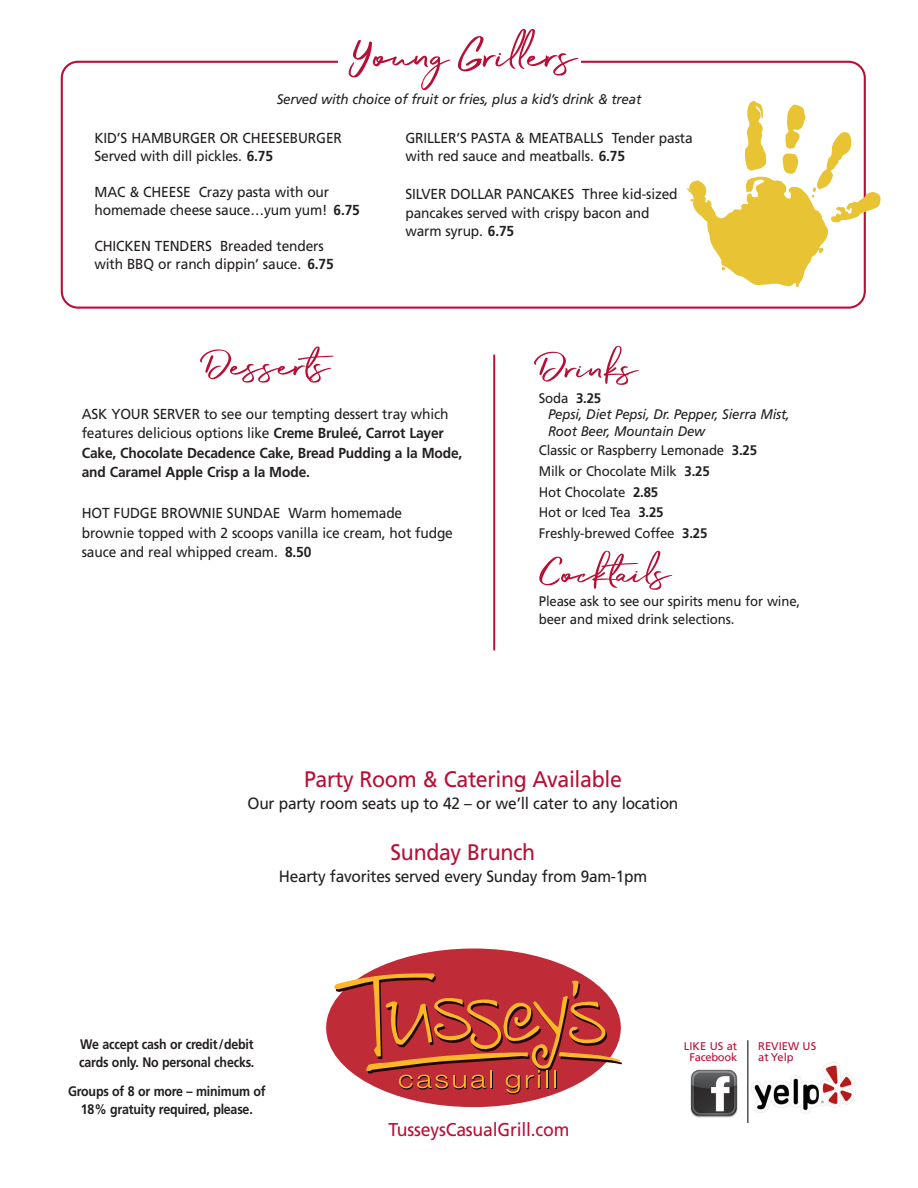
<style>
.page{position:relative;width:918px;height:1188px;background:#fff}
.page>*{position:absolute;margin:0;border:0;box-sizing:border-box;transform-origin:0 0}
.t1{font:75.75px "The Saturday Clean";color:#b90f36;scale:1.18 1}
.t2{font:63.45px "The Saturday Clean";color:#b90f36;scale:1.28 1}
.t3{font:63.45px "The Saturday Clean";color:#b90f36;scale:1.25 1}
.t4{font:22.5px "Frutiger";letter-spacing:-.015em;color:#b90f36;scale:.95 1}
.t5{font:18.6px "Frutiger";letter-spacing:-.01em;color:#b90f36;scale:.95 1}
.t6{font:16.35px "Frutiger";letter-spacing:-.015em;color:#231f20;scale:.95 1}
.t7{font:14.55px/18.8px "Frutiger";letter-spacing:-.01em;color:#231f20;scale:.95 1}
.t8{font:700 14.55px/19.5px "Frutiger";letter-spacing:-.01em;color:#231f20;scale:.95 1}
.t9{font:13.95px/18.1px "Frutiger";letter-spacing:-.01em;color:#231f20;scale:.95 1}
.t10{font:italic 13.95px/16.2px "Frutiger";letter-spacing:-.01em;color:#231f20;scale:.95 1}
.t11{font:700 13.8px/17.9px "Frutiger";letter-spacing:-.015em;color:#231f20;scale:.9 1}
.t12{font:11.1px/11.1px "Frutiger";letter-spacing:-.02em;color:#b90f36;text-align:center}
.t13{font:11.1px/11.1px "Frutiger";color:#b90f36}
.s1{font-weight:700}
.s2{font-weight:400}
.s3{font-style:normal}
.s4{font-weight:700;font-style:normal}
</style>
<div class="page">
<div style="left:326px;top:949px;width:295px;height:158px;background:#bf2b37;border-radius:50%"></div>
<svg style="left:334px;top:973px;width:288px;height:121px"></svg>
<svg style="left:61px;top:61px;width:805px;height:248px"></svg>
<svg style="left:687px;top:101px;width:193px;height:186px"></svg>
<div style="left:338px;top:40px;width:242px;height:41px;background:#fff"></div>
<hr style="left:493px;top:355px;width:2px;height:295px;background:#b90f36">
<img style="left:748px;top:1060px;width:107px;height:54px">
<img style="left:690px;top:1070px;width:48px;height:48px">
<hr style="left:747px;top:1040px;width:1px;height:83px;background:#231f20">
<p class="t1" style="left:348px;top:-4px;width:196px">YoungGrillers</p>
<p class="t10" style="left:277px;top:92px;width:385px">Served with choice of fruit or fries, plus a kid’s drink &amp; treat</p>
<p class="t7" style="left:95px;top:129px;width:262px">KID’S HAMBURGER OR CHEESEBURGER<br>Served with dill pickles. <span class="s1">6.75</span></p>
<p class="t7" style="left:95px;top:183px;width:281px">MAC &amp; CHEESE Crazy pasta with our homemade cheese sauce…yum yum! <span class="s1">6.75</span></p>
<p class="t7" style="left:95px;top:237px;width:253px">CHICKEN TENDERS Breaded tenders with BBQ or ranch dippin’ sauce. <span class="s1">6.75</span></p>
<p class="t7" style="left:405px;top:129px;width:304px">GRILLER’S PASTA &amp; MEATBALLS Tender pasta with red sauce and meatballs. <span class="s1">6.75</span></p>
<p class="t7" style="left:405px;top:186px;width:288px">SILVER DOLLAR PANCAKES Three kid-sized pancakes served with crispy bacon and warm syrup. <span class="s1">6.75</span></p>
<p class="t3" style="left:206px;top:316px;width:101px">Desserts</p>
<p class="t2" style="left:540px;top:318px;width:78px">Drinks</p>
<p class="t8" style="left:82px;top:405px;width:402px"><span class="s2">ASK YOUR SERVER to see our tempting dessert tray which features delicious options like</span> Creme Bruleé, Carrot Layer Cake, Chocolate Decadence Cake, Bread Pudding a la Mode, and Caramel Apple Crisp a la Mode.</p>
<p class="t7" style="left:82px;top:505px;width:392px;line-height:19.5px">HOT FUDGE BROWNIE SUNDAE Warm homemade brownie topped with 2 scoops vanilla ice cream, hot fudge sauce and real whipped cream. <span class="s1">8.50</span></p>
<p class="t10" style="left:548px;top:391px;width:256px;text-indent:-9px"><span class="s3">Soda</span> <span class="s4">3.25<br></span>Pepsi, Diet Pepsi, Dr. Pepper, Sierra Mist,<br>Root Beer, Mountain Dew</p>
<p class="t9" style="left:539px;top:443px;width:231px">Classic or Raspberry Lemonade <span class="s1">3.25</span></p>
<p class="t9" style="left:539px;top:463px;width:181px">Milk or Chocolate Milk <span class="s1">3.25</span></p>
<p class="t9" style="left:539px;top:484px;width:127px">Hot Chocolate <span class="s1">2.85</span></p>
<p class="t9" style="left:539px;top:504px;width:133px">Hot or Iced Tea <span class="s1">3.25</span></p>
<p class="t9" style="left:539px;top:525px;width:179px">Freshly-brewed Coffee <span class="s1">3.25</span></p>
<p class="t2" style="left:539px;top:523px;width:105px">Cocktails</p>
<p class="t9" style="left:539px;top:593px;width:277px">Please ask to see our spirits menu for wine, beer and mixed drink selections.</p>
<p class="t4" style="left:304px;top:770px;width:336px">Party Room &amp; Catering Available</p>
<p class="t6" style="left:248px;top:797px;width:455px">Our party room seats up to 42 – or we’ll cater to any location</p>
<p class="t4" style="left:391px;top:843px;width:154px">Sunday Brunch</p>
<p class="t6" style="left:279px;top:869px;width:389px">Hearty favorites served every Sunday from 9am-1pm</p>
<p class="t11" style="left:79px;top:1037px;width:196px">We accept cash or credit/debit cards only. No personal checks.</p>
<p class="t11" style="left:68px;top:1084px;width:221px;line-height:17.4px;text-align:center">Groups of 8 or more – minimum of<br>18% gratuity required, please.</p>
<p class="t5" style="left:389px;top:1122px;width:192px">TusseysCasualGrill.com</p>
<p class="t12" style="left:684px;top:1041px;width:55px">LIKE US at<br>Facebook</p>
<p class="t13" style="left:758px;top:1041px;width:59px">REVIEW US at Yelp</p>
</div>
